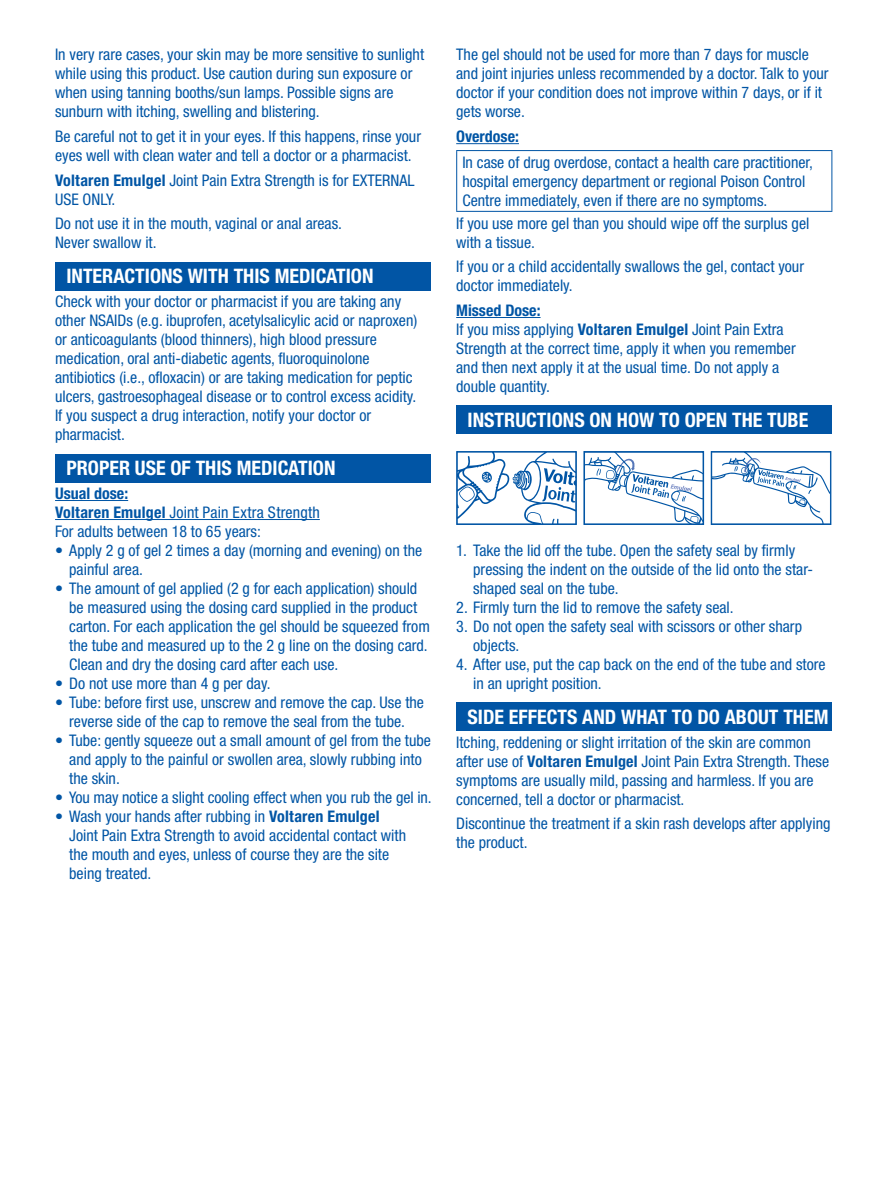
<style>
.page{position:relative;width:893px;height:1191px;background:#fff}
.page>*{position:absolute;margin:0;border:0;box-sizing:border-box;transform-origin:0 0}
.t1{font:700 condensed 20px "Helvetica Neue LT Pro";color:#fff}
.t2{font:condensed 16px/19px "Helvetica Neue LT Pro";color:#0155a5}
.t3{font:700 condensed 16px "Helvetica Neue LT Pro";color:#0155a5}
.s1{font-weight:700}
</style>
<div class="page">
<hr style="left:456px;top:211px;width:376px;height:1px;background:#0155a5">
<hr style="left:831px;top:151px;width:1px;height:60px;background:#0155a5">
<hr style="left:456px;top:150px;width:376px;height:1px;background:#0155a5">
<hr style="left:456px;top:151px;width:1px;height:60px;background:#0155a5">
<hr style="left:55px;top:500px;width:73px;height:1px;background:#0155a5">
<hr style="left:55px;top:519px;width:265px;height:1px;background:#0155a5">
<hr style="left:456px;top:143px;width:63px;height:1px;background:#0155a5">
<hr style="left:456px;top:317px;width:85px;height:1px;background:#0155a5">
<div style="left:55px;top:262px;width:375px;height:28px;background:#0155a5"></div>
<div style="left:55px;top:454px;width:375px;height:28px;background:#0155a5"></div>
<div style="left:456px;top:405px;width:375px;height:29px;background:#0155a5"></div>
<svg style="left:458px;top:453px;width:117px;height:70px"></svg>
<div style="left:456px;top:451px;width:121px;height:74px;border:1px solid #0155a5"></div>
<svg style="left:713px;top:453px;width:116px;height:70px"></svg>
<div style="left:711px;top:451px;width:120px;height:74px;border:1px solid #0155a5"></div>
<svg style="left:585px;top:453px;width:117px;height:70px"></svg>
<div style="left:583px;top:451px;width:121px;height:74px;border:1px solid #0155a5"></div>
<div style="left:456px;top:702px;width:375px;height:29px;background:#0155a5"></div>
<p class="t2" style="left:55px;top:45px;width:371px">In very rare cases, your skin may be more sensitive to sunlight while using this product. Use caution during sun exposure or when using tanning booths/sun lamps. Possible signs are sunburn with itching, swelling and blistering.</p>
<p class="t2" style="left:55px;top:127px;width:368px">Be careful not to get it in your eyes. If this happens, rinse your</p>
<p class="t2" style="left:55px;top:143px;width:361px;line-height:24.6px">eyes well with clean water and tell a doctor or a pharmacist.<br><span class="s1">Voltaren Emulgel</span> Joint Pain Extra Strength is for EXTERNAL</p>
<p class="t2" style="left:55px;top:189px;width:62px">USE ONLY.</p>
<p class="t2" style="left:55px;top:214px;width:289px">Do not use it in the mouth, vaginal or anal areas.<br>Never swallow it.</p>
<p class="t1" style="left:66px;top:264px;width:309px">INTERACTIONS WITH THIS MEDICATION</p>
<p class="t2" style="left:55px;top:292px;width:364px">Check with your doctor or pharmacist if you are taking any other NSAIDs (e.g. ibuprofen, acetylsalicylic acid or naproxen) or anticoagulants (blood thinners), high blood pressure medication, oral anti-diabetic agents, fluoroquinolone antibiotics (i.e., ofloxacin) or are taking medication for peptic ulcers, gastroesophageal disease or to control excess acidity.<br>If you suspect a drug interaction, notify your doctor or pharmacist.</p>
<p class="t1" style="left:66px;top:456px;width:271px">PROPER USE OF THIS MEDICATION</p>
<p class="t2" style="left:55px;top:483px;width:266px"><span class="s1">Usual dose:<br>Voltaren Emulgel</span> Joint Pain Extra Strength<br>For adults between 18 to 65 years:</p>
<p class="t2" style="left:69px;top:540px;width:355px;text-indent:-14px">• Apply 2 g of gel 2 times a day (morning and evening) on the painful area.</p>
<p class="t2" style="left:69px;top:578px;width:362px;text-indent:-14px">• The amount of gel applied (2 g for each application) should be measured using the dosing card supplied in the product carton. For each application the gel should be squeezed from the tube and measured up to the 2 g line on the dosing card.<br>Clean and dry the dosing card after each use.</p>
<p class="t2" style="left:55px;top:673px;width:217px">• Do not use more than 4 g per day.</p>
<p class="t2" style="left:55px;top:692px;width:370px;text-align:center">• Tube: before first use, unscrew and remove the cap. Use the reverse side of the cap to remove the seal from the tube.</p>
<p class="t2" style="left:69px;top:730px;width:363px;text-indent:-14px">• Tube: gently squeeze out a small amount of gel from the tube and apply to the painful or swollen area, slowly rubbing into the skin.</p>
<p class="t2" style="left:55px;top:787px;width:378px">• You may notice a slight cooling effect when you rub the gel in.</p>
<p class="t2" style="left:69px;top:806px;width:338px;text-indent:-14px">• Wash your hands after rubbing in <span class="s1">Voltaren Emulgel </span>Joint Pain Extra Strength to avoid accidental contact with the mouth and eyes, unless of course they are the site being treated.</p>
<p class="t2" style="left:456px;top:45px;width:374px">The gel should not be used for more than 7 days for muscle and joint injuries unless recommended by a doctor. Talk to your doctor if your condition does not improve within 7 days, or if it gets worse.</p>
<p class="t3" style="left:456px;top:127px;width:64px">Overdose:</p>
<p class="t2" style="left:462px;top:152px;width:352px">In case of drug overdose, contact a health care practitioner, hospital emergency department or regional Poison Control<br>Centre immediately, even if there are no symptoms.</p>
<p class="t2" style="left:456px;top:213px;width:355px">If you use more gel than you should wipe off the surplus gel</p>
<p class="t2" style="left:456px;top:229px;width:349px;line-height:24.6px">with a tissue.<br>If you or a child accidentally swallows the gel, contact your</p>
<p class="t2" style="left:456px;top:276px;width:118px">doctor immediately.</p>
<p class="t2" style="left:456px;top:300px;width:341px"><span class="s1">Missed Dose:<br></span>If you miss applying <span class="s1">Voltaren Emulgel</span> Joint Pain Extra Strength at the correct time, apply it when you remember and then next apply it at the usual time. Do not apply a double quantity.</p>
<p class="t1" style="left:468px;top:408px;width:342px">INSTRUCTIONS ON HOW TO OPEN THE TUBE</p>
<p class="t2" style="left:473px;top:541px;width:341px;text-indent:-17px">1. Take the lid off the tube. Open the safety seal by firmly pressing the indent on the outside of the lid onto the star&shy;shaped seal on the tube.</p>
<p class="t2" style="left:456px;top:597px;width:279px">2. Firmly turn the lid to remove the safety seal.</p>
<p class="t2" style="left:473px;top:616px;width:330px;text-indent:-17px">3. Do not open the safety seal with scissors or other sharp objects.</p>
<p class="t2" style="left:473px;top:654px;width:354px;text-indent:-17px">4. After use, put the cap back on the end of the tube and store in an upright position.</p>
<p class="t1" style="left:468px;top:705px;width:362px">SIDE EFFECTS AND WHAT TO DO ABOUT THEM</p>
<p class="t2" style="left:456px;top:732px;width:375px">Itching, reddening or slight irritation of the skin are common after use of <span class="s1">Voltaren Emulgel</span> Joint Pain Extra Strength. These symptoms are usually mild, passing and harmless. If you are concerned, tell a doctor or pharmacist.</p>
<p class="t2" style="left:456px;top:814px;width:376px">Discontinue the treatment if a skin rash develops after applying the product.</p>
</div>
